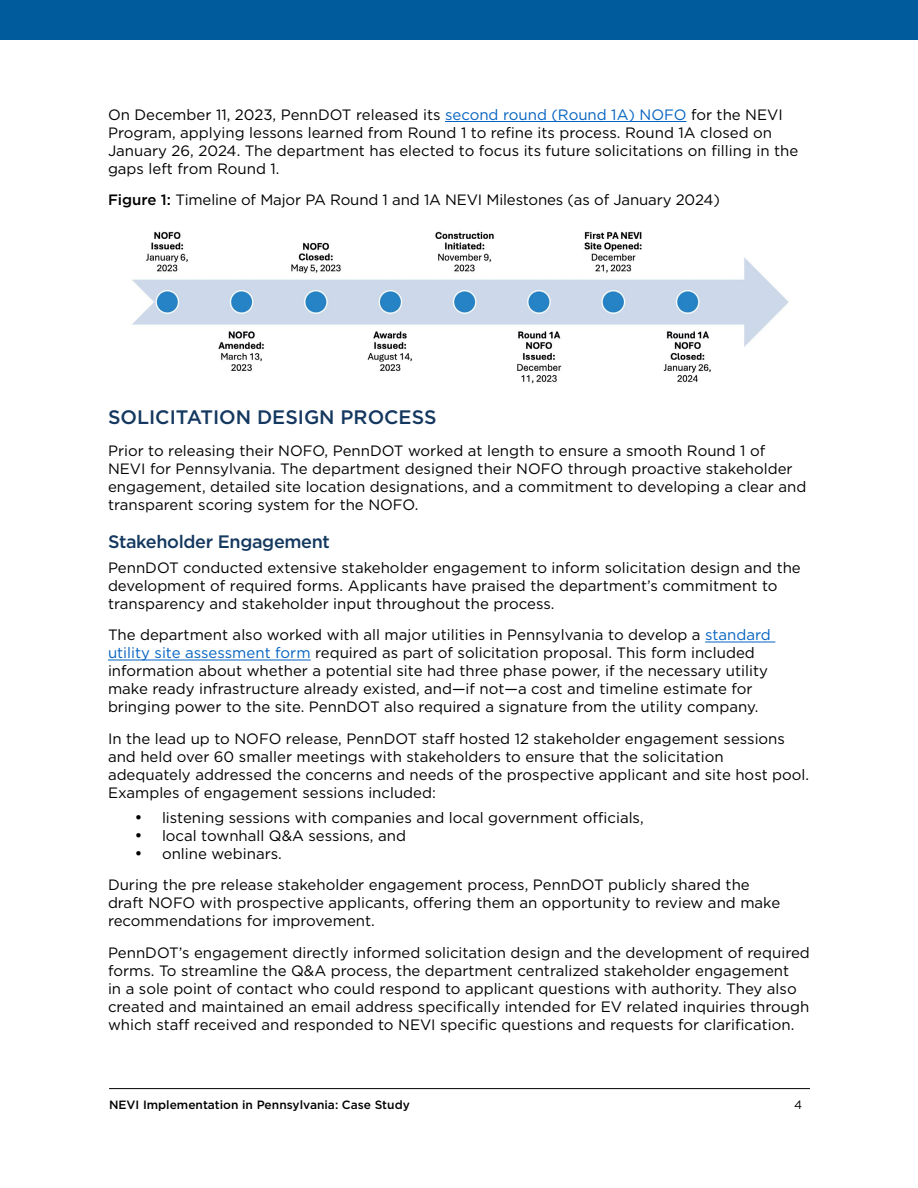
<style>
.page{position:relative;width:918px;height:1188px;background:#fff}
.page>*{position:absolute;margin:0;border:0;box-sizing:border-box;transform-origin:0 0}
.Toc_-_Sub_Head_ALL_CAPS{font:500 19.5px "Gotham";color:#14385f}
.ToC_-_SubHead{font:500 18px "Gotham";letter-spacing:-.02em;color:#14385f}
.t1{font:15px/18px "Gotham";color:#000}
.t2{font:500 12px "Gotham";color:#000}
.t3{font:12px "Gotham";color:#000}
.s1{color:#0563c1}
.s2{font-weight:500}
</style>
<div class="page">
<hr style="left:109px;top:1088px;width:701px;height:1px;background:#000">
<div style="left:0;top:0;width:918px;height:40px;background:#005b9d"></div>
<hr style="left:445px;top:121px;width:242px;height:1px;background:#0563c1">
<hr style="left:705px;top:642px;width:70px;height:1px;background:#0563c1">
<hr style="left:108px;top:660px;width:203px;height:1px;background:#0563c1">
<img style="left:132px;top:231px;width:657px;height:153px">
<p class="t1" style="left:108px;top:105px;width:692px">On December 11, 2023, PennDOT released its <span class="s1">second round (Round 1A) NOFO</span> for the NEVI Program, applying lessons learned from Round 1 to refine its process. Round 1A closed on January 26, 2024. The department has elected to focus its future solicitations on filling in the gaps left from Round 1.</p>
<p class="t1" style="left:108px;top:191px;width:613px"><span class="s2">Figure 1:</span> Timeline of Major PA Round 1 and 1A NEVI Milestones (as of January 2024)</p>
<p class="Toc_-_Sub_Head_ALL_CAPS" style="left:108px;top:405px;width:330px">SOLICITATION DESIGN PROCESS</p>
<p class="t1" style="left:108px;top:441px;width:700px">Prior to releasing their NOFO, PennDOT worked at length to ensure a smooth Round 1 of NEVI for Pennsylvania. The department designed their NOFO through proactive stakeholder engagement, detailed site location designations, and a commitment to developing a clear and transparent scoring system for the NOFO.</p>
<p class="ToC_-_SubHead" style="left:108px;top:530px;width:223px">Stakeholder Engagement</p>
<p class="t1" style="left:108px;top:558px;width:694px">PennDOT conducted extensive stakeholder engagement to inform solicitation design and the development of required forms. Applicants have praised the department’s commitment to transparency and stakeholder input throughout the process.</p>
<p class="t1" style="left:108px;top:626px;width:664px">The department also worked with all major utilities in Pennsylvania to develop a <span class="s1">standard utility site assessment form</span> required as part of solicitation proposal. This form included information about whether a potential site had three phase power, if the necessary utility make ready infrastructure already existed, and—if not—a cost and timeline estimate for bringing power to the site. PennDOT also required a signature from the utility company.</p>
<p class="t1" style="left:108px;top:729px;width:700px">In the lead up to NOFO release, PennDOT staff hosted 12 stakeholder engagement sessions and held over 60 smaller meetings with stakeholders to ensure that the solicitation adequately addressed the concerns and needs of the prospective applicant and site host pool.<br>Examples of engagement sessions included:</p>
<p class="t1" style="left:135px;top:808px;width:510px">• listening sessions with companies and local government officials,</p>
<p class="t1" style="left:135px;top:826px;width:273px">• local townhall Q&amp;A sessions, and</p>
<p class="t1" style="left:135px;top:844px;width:146px">• online webinars.</p>
<p class="t1" style="left:108px;top:876px;width:674px">During the pre release stakeholder engagement process, PennDOT publicly shared the draft NOFO with prospective applicants, offering them an opportunity to review and make recommendations for improvement.</p>
<p class="t1" style="left:108px;top:943px;width:703px">PennDOT’s engagement directly informed solicitation design and the development of required forms. To streamline the Q&amp;A process, the department centralized stakeholder engagement<br>in a sole point of contact who could respond to applicant questions with authority. They also created and maintained an email address specifically intended for EV related inquiries through which staff received and responded to NEVI specific questions and requests for clarification.</p>
<p class="t2" style="left:109px;top:1097px;width:302px">NEVI Implementation in Pennsylvania: Case Study</p>
<p class="t3" style="left:794px;top:1097px;width:10px">4</p>
</div>
